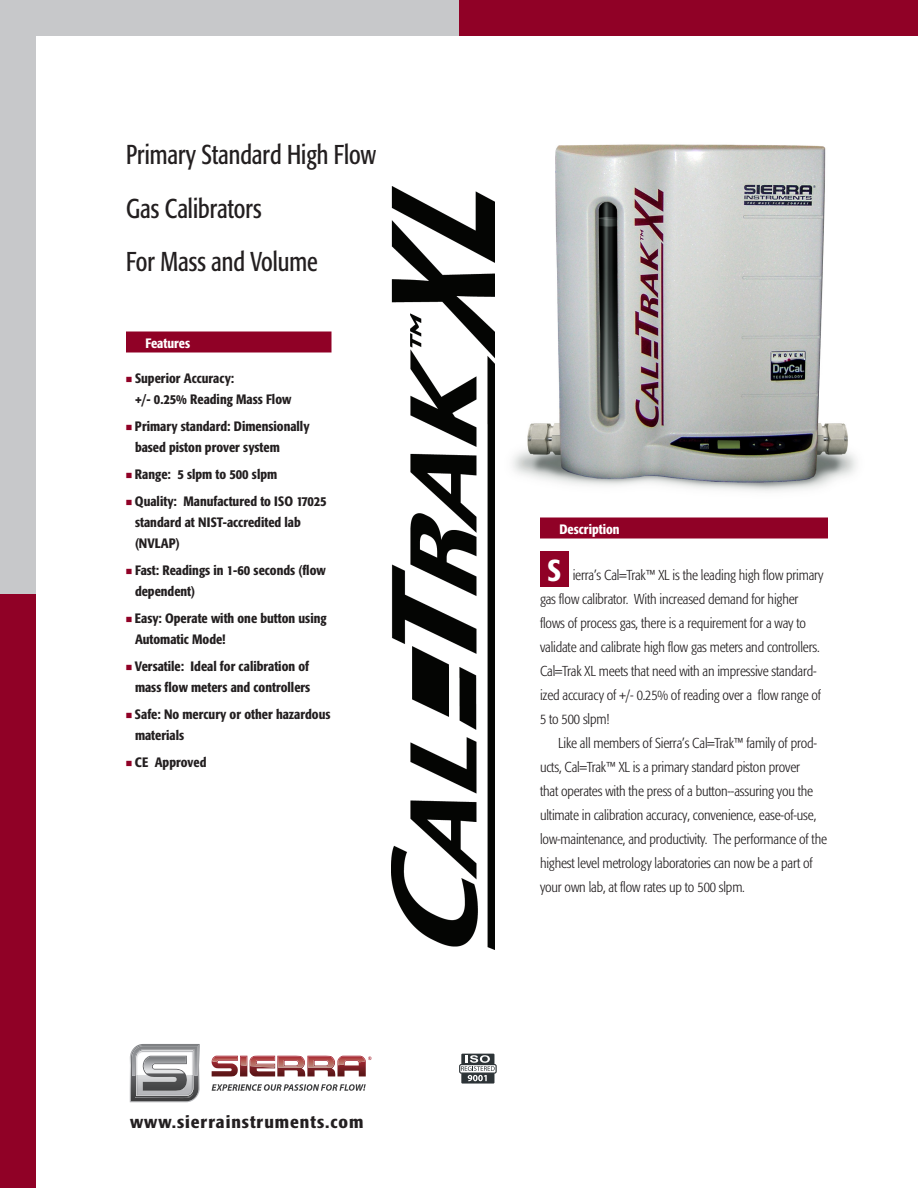
<style>
.page{position:relative;width:918px;height:1188px;background:#fff}
.page>*{position:absolute;margin:0;border:0;box-sizing:border-box;transform-origin:0 0}
.t1{font:500 condensed 30px "Formata";color:#fff}
._1a_-_Model_Subhead{font:condensed 27px "Formata";color:#231f20;scale:.9 1}
._1f_-_Description{font:500 condensed 17.25px "Formata";letter-spacing:.05em;color:#231f20;scale:1.11 1}
._1f_-_Description-2{font:300 condensed 14.25px/24px "Formata";letter-spacing:-.01em;color:#231f20}
._1d_-_Features{font:500 condensed 13.5px/21px "Formata";color:#231f20}
._1c_-_Box_Heads{font:500 condensed 13.5px "Formata";color:#fff}
.s1{font-family:"Universal Newswith Comm Pi";font-weight:400;font-stretch:normal;font-size:10.5px;color:#900126}
</style>
<div class="page">
<div style="left:127px;top:332px;width:204px;height:20px;background:#900126"></div>
<div style="left:541px;top:518px;width:286px;height:20px;background:#900126"></div>
<div style="left:540px;top:552px;width:28px;height:35px;background:#900126"></div>
<div style="left:459px;top:0;width:459px;height:36px;background:#900126"></div>
<div style="left:0;top:0;width:459px;height:36px;background:#c7c8ca"></div>
<div style="left:0;top:0;width:36px;height:594px;background:#c7c8ca"></div>
<div style="left:0;top:594px;width:36px;height:594px;background:#900126"></div>
<img style="left:494px;top:144px;width:363px;height:361px">
<img style="left:392px;top:186px;width:102px;height:764px">
<svg style="left:212px;top:1084px;width:154px;height:7px"></svg>
<img style="left:130px;top:1044px;width:70px;height:58px">
<svg style="left:131px;top:1045px;width:68px;height:56px"></svg>
<img style="left:135px;top:1093px;width:59px;height:5px">
<svg style="left:211px;top:1056px;width:161px;height:20px"></svg>
<div style="left:461px;top:1054px;width:33px;height:30px;background:#2d3437"></div>
<svg style="left:459px;top:1055px;width:38px;height:26px"></svg>
<p class="_1a_-_Model_Subhead" style="left:126px;top:139px;width:279px">Primary Standard High Flow</p>
<p class="_1a_-_Model_Subhead" style="left:126px;top:192px;width:152px">Gas Calibrators</p>
<p class="_1a_-_Model_Subhead" style="left:126px;top:245px;width:215px">For Mass and Volume</p>
<p class="_1c_-_Box_Heads" style="left:146px;top:335px;width:46px">Features</p>
<p class="_1d_-_Features" style="left:135px;top:367px;width:158px;text-indent:-9px"><span class="s1">n</span> Superior Accuracy:<br>+/- 0.25% Reading Mass Flow</p>
<p class="_1d_-_Features" style="left:135px;top:415px;width:176px;text-indent:-9px"><span class="s1">n</span> Primary standard: Dimensionally based piston prover system</p>
<p class="_1d_-_Features" style="left:126px;top:463px;width:153px"><span class="s1">n</span> Range: 5 slpm to 500 slpm</p>
<p class="_1d_-_Features" style="left:135px;top:490px;width:193px;text-indent:-9px"><span class="s1">n</span> Quality: Manufactured to ISO 17025 standard at NIST-accredited lab (NVLAP)</p>
<p class="_1d_-_Features" style="left:135px;top:559px;width:192px;text-indent:-9px"><span class="s1">n</span> Fast: Readings in 1-60 seconds (flow dependent)</p>
<p class="_1d_-_Features" style="left:135px;top:607px;width:193px;text-indent:-9px"><span class="s1">n</span> Easy: Operate with one button using<br>Automatic Mode!</p>
<p class="_1d_-_Features" style="left:126px;top:655px;width:186px;text-align:right"><span class="s1">n</span> Versatile: Ideal for calibration of mass flow meters and controllers</p>
<p class="_1d_-_Features" style="left:135px;top:703px;width:197px;text-indent:-9px"><span class="s1">n</span> Safe: No mercury or other hazardous materials</p>
<p class="_1d_-_Features" style="left:126px;top:751px;width:82px"><span class="s1">n</span> CE Approved</p>
<p class="_1f_-_Description" style="left:130px;top:1111px;width:212px">www.sierrainstruments.com</p>
<p class="_1c_-_Box_Heads" style="left:560px;top:521px;width:62px">Description</p>
<p class="t1" style="left:547px;top:553px;width:15px">S</p>
<p class="_1f_-_Description-2" style="left:540px;top:563px;width:285px;text-indent:33px">ierra’s Cal=Trak™ XL is the leading high flow primary gas flow calibrator. With increased demand for higher flows of process gas, there is a requirement for a way to validate and calibrate high flow gas meters and controllers.<br>Cal=Trak XL meets that need with an impressive standard&shy;ized accuracy of +/- 0.25% of reading over a flow range of 5 to 500 slpm!</p>
<p class="_1f_-_Description-2" style="left:540px;top:731px;width:289px;text-indent:18px">Like all members of Sierra’s Cal=Trak™ family of prod&shy;ucts, Cal=Trak™ XL is a primary standard piston prover<br>that operates with the press of a button--assuring you the ultimate in calibration accuracy, convenience, ease-of-use, low-maintenance, and productivity. The performance of the highest level metrology laboratories can now be a part of your own lab, at flow rates up to 500 slpm.</p>
</div>
